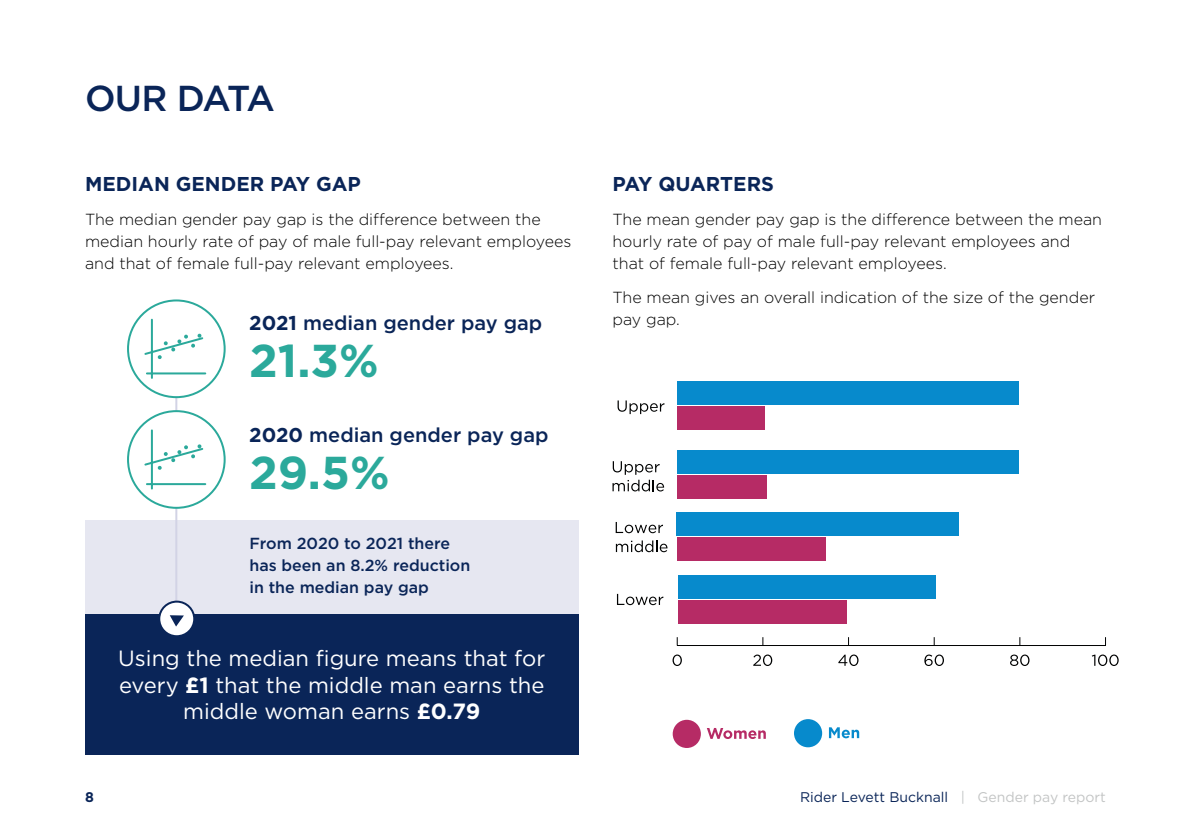
<style>
.page{position:relative;width:1191px;height:840px;background:#fff}
.page>*{position:absolute;margin:0;border:0;box-sizing:border-box;transform-origin:0 0}
.t1{font:700 46px "Gotham";color:#2ba99b}
.t2{font:500 36px "Gotham";letter-spacing:-.07em;color:#0a2558}
.t3{font:22px/26.4px "Gotham";color:#fff;text-align:center}
.t4{font:500 20px "Gotham";color:#0a2558}
.t5{font:700 20px "Gotham";color:#0a2558}
.t6{font:300 16px/22px "Gotham";color:#000}
.t7{font:500 16px/22px "Gotham";color:#0a2558}
.t8{font:14px "Gotham";color:#0a2558}
.t9{font:700 14px "Gotham";color:#0a2558}
.s1{font-weight:700}
.s2{color:#c3c5c5}
</style>
<div class="page">
<div style="left:85px;top:520px;width:493px;height:94px;background:#e6e7f1"></div>
<hr style="left:175px;top:363px;width:2px;height:248px;background:#d2d3e5">
<div style="left:85px;top:614px;width:493px;height:140px;background:#0a2558"></div>
<div style="left:128px;top:300px;width:97px;height:97px;background:#fff;border-radius:50%"></div>
<div style="left:127px;top:299px;width:99px;height:99px;border:2px solid #2ba99b;border-radius:50%"></div>
<div style="left:159px;top:601px;width:35px;height:35px;background:#fff;border-radius:50%"></div>
<div style="left:158px;top:600px;width:37px;height:37px;border:2px solid #0a2558;border-radius:50%"></div>
<svg style="left:170px;top:615px;width:14px;height:11px"></svg>
<div style="left:128px;top:411px;width:97px;height:96px;background:#fff;border-radius:50%"></div>
<div style="left:127px;top:410px;width:99px;height:98px;border:2px solid #2ba99b;border-radius:50%"></div>
<svg style="left:144px;top:318px;width:63px;height:61px"></svg>
<svg style="left:144px;top:429px;width:63px;height:61px"></svg>
<svg style="left:617px;top:593px;width:46px;height:11px"></svg>
<svg style="left:617px;top:400px;width:47px;height:14px"></svg>
<svg style="left:672px;top:654px;width:10px;height:11px"></svg>
<svg style="left:753px;top:654px;width:19px;height:11px"></svg>
<svg style="left:838px;top:654px;width:20px;height:11px"></svg>
<svg style="left:924px;top:654px;width:20px;height:11px"></svg>
<svg style="left:1010px;top:654px;width:19px;height:11px"></svg>
<svg style="left:1091px;top:654px;width:27px;height:11px"></svg>
<hr style="left:677px;top:644px;width:428px;height:1px;background:#010202">
<div style="left:677px;top:381px;width:341px;height:23px;background:#078acc"></div>
<div style="left:677px;top:406px;width:87px;height:23px;background:#b62b65"></div>
<div style="left:677px;top:450px;width:341px;height:23px;background:#078acc"></div>
<div style="left:677px;top:475px;width:89px;height:23px;background:#b62b65"></div>
<div style="left:676px;top:512px;width:283px;height:23px;background:#078acc"></div>
<div style="left:677px;top:537px;width:148px;height:23px;background:#b62b65"></div>
<div style="left:678px;top:575px;width:257px;height:23px;background:#078acc"></div>
<div style="left:678px;top:600px;width:169px;height:23px;background:#b62b65"></div>
<svg style="left:612px;top:461px;width:52px;height:30px"></svg>
<svg style="left:615px;top:522px;width:48px;height:11px"></svg>
<svg style="left:616px;top:540px;width:51px;height:12px"></svg>
<div style="left:672px;top:719px;width:29px;height:28px;background:#b62b65;border-radius:50%"></div>
<svg style="left:707px;top:728px;width:59px;height:10px"></svg>
<div style="left:794px;top:718px;width:28px;height:28px;background:#078acc;border-radius:50%"></div>
<svg style="left:829px;top:727px;width:30px;height:11px"></svg>
<h2 class="t2" style="left:85px;top:83px;width:191px">OUR DATA</h2>
<p class="t5" style="left:85px;top:176px;width:277px">MEDIAN GENDER PAY GAP</p>
<p class="t6" style="left:85px;top:209px;width:488px">The median gender pay gap is the difference between the median hourly rate of pay of male full-pay relevant employees and that of female full-pay relevant employees.</p>
<p class="t4" style="left:249px;top:313px;width:294px"><span class="s1">2021</span> median gender pay gap</p>
<h1 class="t1" style="left:249px;top:342px;width:131px">21.3%</h1>
<p class="t4" style="left:249px;top:425px;width:301px"><span class="s1">2020</span> median gender pay gap</p>
<h1 class="t1" style="left:249px;top:454px;width:142px">29.5%</h1>
<p class="t7" style="left:249px;top:533px;width:222px">From 2020 to 2021 there has been an 8.2% reduction in the median pay gap</p>
<h3 class="t3" style="left:118px;top:645px;width:428px">Using the median figure means that for every <span class="s1">£1</span> that the middle man earns the middle woman earns <span class="s1">£0.79</span></h3>
<p class="t5" style="left:612px;top:176px;width:163px">PAY QUARTERS</p>
<p class="t6" style="left:612px;top:209px;width:491px">The mean gender pay gap is the difference between the mean hourly rate of pay of male full-pay relevant employees and that of female full-pay relevant employees.</p>
<p class="t6" style="left:612px;top:287px;width:484px">The mean gives an overall indication of the size of the gender pay gap.</p>
<p class="t9" style="left:85px;top:791px;width:10px">8</p>
<p class="t8" style="left:800px;top:790px;width:307px">Rider Levett Bucknall <span class="s2">| Gender pay report</span></p>
</div>
